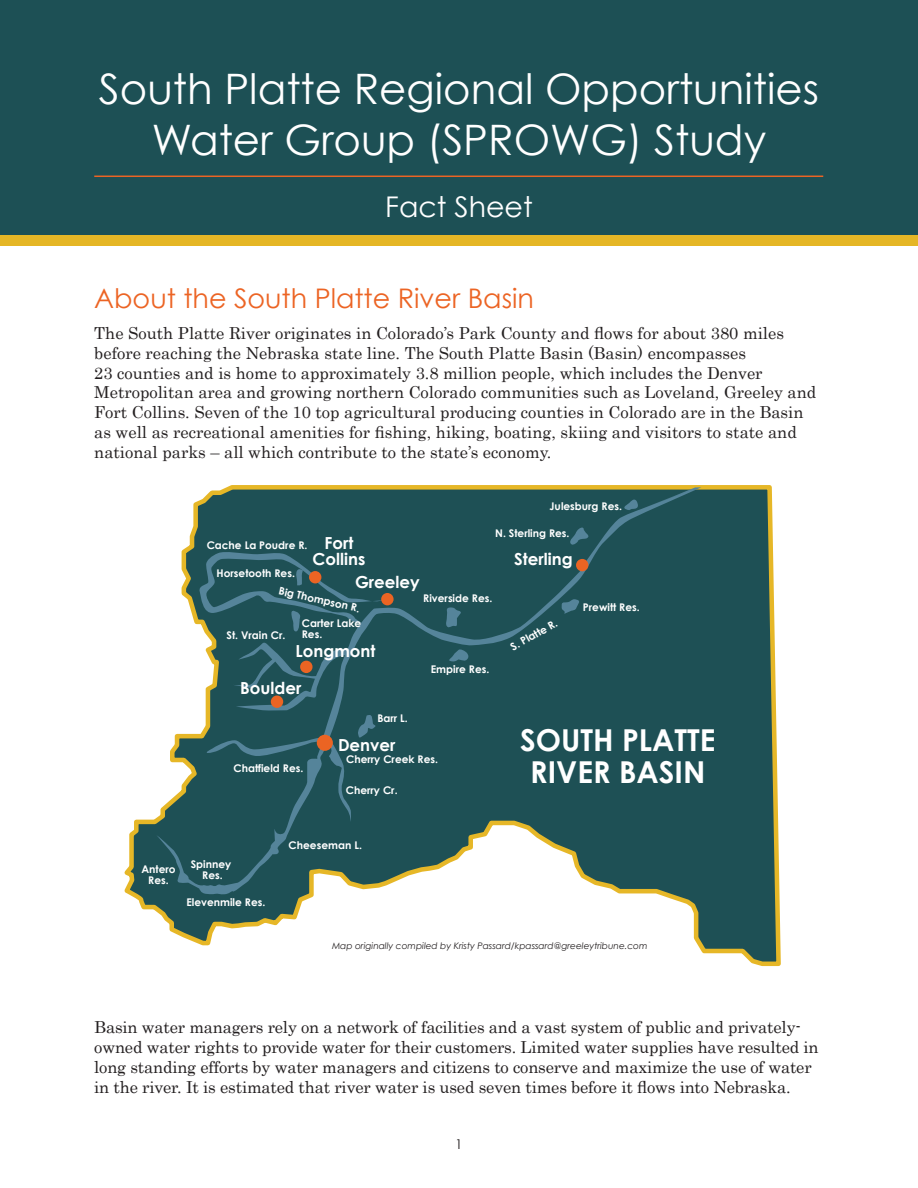
<style>
.page{position:relative;width:918px;height:1188px;background:#fff}
.page>*{position:absolute;margin:0;border:0;box-sizing:border-box;transform-origin:0 0}
.t1{font:42px/50.4px "Century Gothic";color:#fff;text-align:center}
.t2{font:700 30.15px/31.7px "Century Gothic";color:#fff;text-align:center}
.t3{font:28.5px "Century Gothic";color:#fff}
.t4{font:27px "Century Gothic";color:#ec6424}
.t5{font:700 16.65px/16.6px "Century Gothic";color:#fff;text-align:center}
.t6{font:16.5px/19.8px "Century";color:#231f20}
.t7{font:13.5px "Century Gothic";color:#231f20}
.t8{font:700 10.5px/10.5px "Century Gothic";color:#fff;text-align:center}
.t9{font:italic 9px "Century Gothic";color:#231f20}
</style>
<div class="page">
<div style="left:0;top:0;width:918px;height:236px;background:#1d5055"></div>
<hr style="left:94px;top:176px;width:729px;height:1px;background:#ec6424">
<svg style="left:124px;top:485px;width:657px;height:482px"></svg>
<svg style="left:156px;top:487px;width:545px;height:408px;fill:#1e5055"></svg>
<svg style="left:200px;top:736px;width:151px;height:86px"></svg>
<svg style="left:233px;top:640px;width:118px;height:71px"></svg>
<svg style="left:198px;top:550px;width:185px;height:82px"></svg>
<svg style="left:358px;top:714px;width:17px;height:24px"></svg>
<svg style="left:445px;top:607px;width:18px;height:21px"></svg>
<svg style="left:448px;top:648px;width:21px;height:14px"></svg>
<svg style="left:561px;top:599px;width:21px;height:16px"></svg>
<svg style="left:569px;top:527px;width:20px;height:19px"></svg>
<svg style="left:624px;top:497px;width:14px;height:14px"></svg>
<div style="left:317px;top:735px;width:16px;height:16px;background:#eb6423;border-radius:50%"></div>
<div style="left:300px;top:661px;width:13px;height:12px;background:#eb6423;border-radius:50%"></div>
<div style="left:271px;top:696px;width:12px;height:12px;background:#eb6423;border-radius:50%"></div>
<div style="left:381px;top:593px;width:13px;height:12px;background:#eb6423;border-radius:50%"></div>
<div style="left:576px;top:559px;width:12px;height:12px;background:#eb6423;border-radius:50%"></div>
<div style="left:309px;top:571px;width:12px;height:12px;background:#eb6423;border-radius:50%"></div>
<div style="left:0;top:235px;width:918px;height:11px;background:#e5b626"></div>
<h1 class="t1" style="left:99px;top:63px;width:722px">South Platte Regional Opportunities<br>Water Group (SPROWG) Study</h1>
<h3 class="t3" style="left:385px;top:189px;width:149px">Fact Sheet</h3>
<h3 class="t4" style="left:94px;top:282px;width:441px">About the South Platte River Basin</h3>
<p class="t6" style="left:94px;top:322px;width:724px">The South Platte River originates in Colorado’s Park County and flows for about 380 miles before reaching the Nebraska state line. The South Platte Basin (Basin) encompasses<br>23 counties and is home to approximately 3.8 million people, which includes the Denver Metropolitan area and growing northern Colorado communities such as Loveland, Greeley and Fort Collins. Seven of the 10 top agricultural producing counties in Colorado are in the Basin as well as recreational amenities for fishing, hiking, boating, skiing and visitors to state and national parks – all which contribute to the state’s economy.</p>
<p class="t8" style="left:550px;top:500px;width:74px">Julesburg Res.</p>
<p class="t8" style="left:495px;top:528px;width:76px">N. Sterling Res.</p>
<p class="t5" style="left:313px;top:534px;width:54px">Fort<br>Collins</p>
<p class="t8" style="left:207px;top:540px;width:102px">Cache La Poudre R.</p>
<p class="t5" style="left:514px;top:550px;width:60px">Sterling</p>
<p class="t8" style="left:217px;top:568px;width:80px">Horsetooth Res.</p>
<p class="t5" style="left:355px;top:573px;width:66px">Greeley</p>
<p class="t8" style="left:280px;top:585px;width:84px;rotate:12deg">Big Thompson R.</p>
<p class="t8" style="left:227px;top:630px;width:60px">St. Vrain Cr.</p>
<p class="t5" style="left:296px;top:642px;width:82px">Longmont</p>
<p class="t5" style="left:240px;top:679px;width:63px">Boulder</p>
<p class="t8" style="left:423px;top:593px;width:71px">Riverside Res.</p>
<p class="t8" style="left:583px;top:601px;width:58px">Prewitt Res.</p>
<p class="t8" style="left:302px;top:618px;width:61px;text-align:left">Carter Lake<br>Res.</p>
<p class="t8" style="left:509px;top:643px;width:53px;rotate:-30deg">S. Platte R.</p>
<p class="t8" style="left:431px;top:663px;width:60px">Empire Res.</p>
<p class="t8" style="left:233px;top:763px;width:71px">Chatfield Res.</p>
<p class="t8" style="left:377px;top:713px;width:32px">Barr L.</p>
<p class="t8" style="left:346px;top:754px;width:93px">Cherry Creek Res.</p>
<p class="t8" style="left:346px;top:785px;width:53px">Cherry Cr.</p>
<p class="t5" style="left:338px;top:736px;width:59px">Denver</p>
<h2 class="t2" style="left:520px;top:723px;width:197px">SOUTH PLATTE<br>RIVER BASIN</h2>
<p class="t8" style="left:141px;top:864px;width:36px">Antero<br>Res.</p>
<p class="t8" style="left:191px;top:859px;width:42px">Spinney<br>Res.</p>
<p class="t8" style="left:186px;top:896px;width:81px">Elevenmile Res.</p>
<p class="t8" style="left:289px;top:840px;width:75px">Cheeseman L.</p>
<p class="t9" style="left:332px;top:940px;width:317px">Map originally compiled by Kristy Passard/kpassard@greeleytribune.com</p>
<p class="t6" style="left:94px;top:1016px;width:726px">Basin water managers rely on a network of facilities and a vast system of public and privately&shy;owned water rights to provide water for their customers. Limited water supplies have resulted in long standing efforts by water managers and citizens to conserve and maximize the use of water in the river. It is estimated that river water is used seven times before it flows into Nebraska.</p>
<p class="t7" style="left:455px;top:1136px;width:9px">1</p>
</div>
